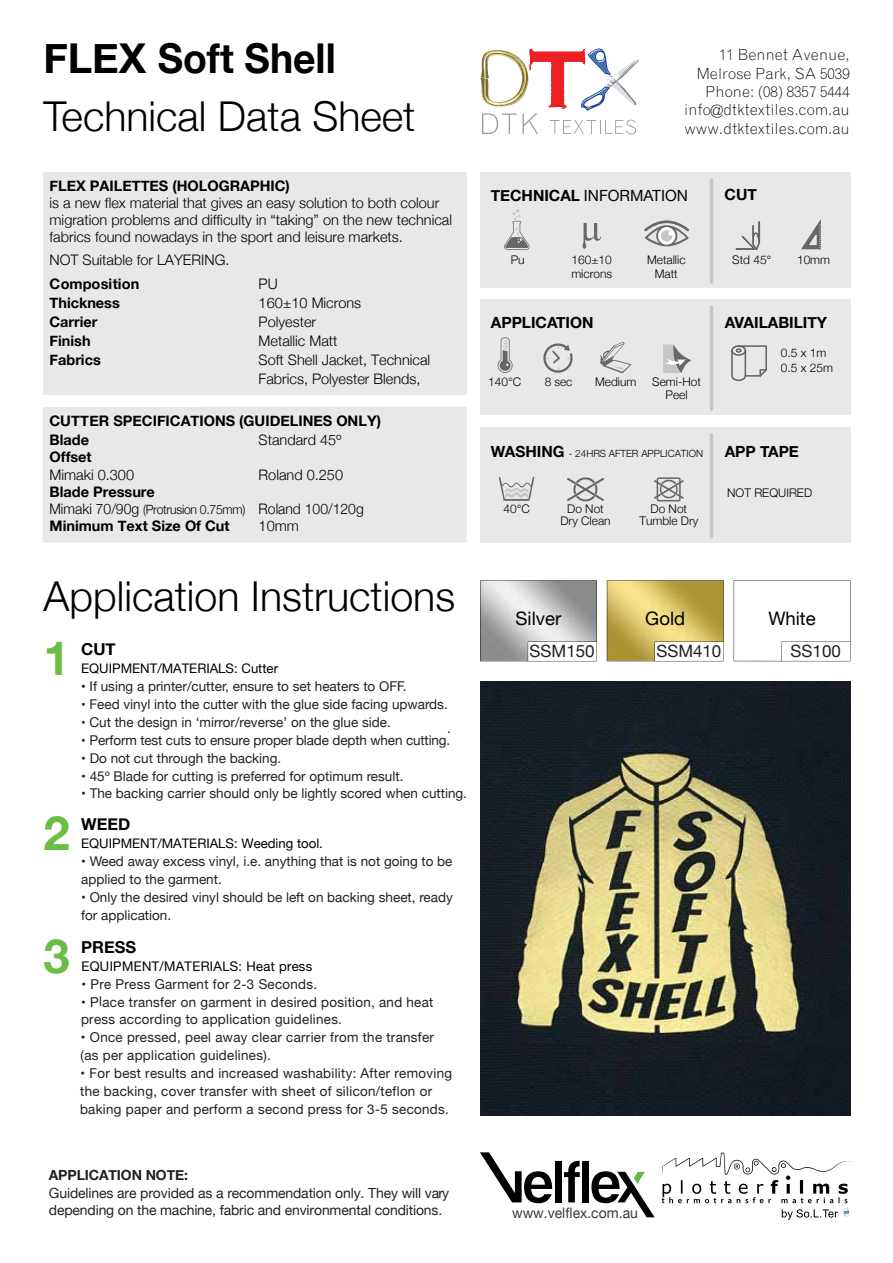
<style>
.page{position:relative;width:893px;height:1263px;background:#fff}
.page>*{position:absolute;margin:0;border:0;box-sizing:border-box;transform-origin:0 0}
.t1{font:700 47.25px "Helvetica Neue";color:#6cbd45}
.t2{font:300 41.1px "Helvetica Neue";color:#000}
.t3{font:700 41.1px "Helvetica Neue";color:#000}
.t4{font:18.6px "Helvetica Neue";color:#000}
.t5{font:16.95px "Helvetica Neue";color:#231f20}
.t6{font:700 16.5px "Helvetica Neue";color:#000}
.t7{font:700 15.45px "Helvetica Neue";color:#000}
.t8{font:15.45px "Helvetica Neue";color:#000}
.t9{font:300 15.3px/18.3px "Grotesque MT Std";letter-spacing:.005em;color:#000;text-align:right}
.t10{font:300 14.55px/17px "Helvetica Neue";color:#000}
.t11{font:700 14.55px/17px "Helvetica Neue";color:#000}
.t12{font:14.55px "Helvetica Neue";color:#383938;scale:.96 1}
.t13{font:13.95px/16.8px "Helvetica Neue";letter-spacing:-.01em;color:#232020}
.t14{font:700 13.95px "Helvetica Neue";letter-spacing:-.01em;color:#232020}
.t15{font:13.5px/17.9px "Helvetica Neue";color:#232020}
.t16{font:13.2px "Helvetica Neue";color:#000}
.t17{font:300 11.85px/14.2px "Helvetica Neue";color:#000;text-align:center}
.t18{font:300 9.9px "Helvetica Neue";color:#000}
.s1{font-weight:300}
.s2{font-weight:300;font-size:12.75px}
.s3{font-size:13.2px;color:#000}
.s4{font-size:13.05px}
.s5{font-weight:700}
.s6{font-weight:700;font-size:15.45px}
</style>
<div class="page">
<svg style="left:480px;top:580px;width:117px;height:81px"></svg>
<svg style="left:607px;top:580px;width:117px;height:81px;background:#d2bf72"></svg>
<svg style="left:734px;top:580px;width:116px;height:81px"></svg>
<div style="left:480px;top:172px;width:371px;height:116px;background:#e9e8e9"></div>
<div style="left:480px;top:427px;width:371px;height:116px;background:#e9e8e9"></div>
<div style="left:480px;top:300px;width:371px;height:115px;background:#e9e8e9"></div>
<div style="left:43px;top:407px;width:424px;height:136px;background:#e9e8e9"></div>
<svg style="left:644px;top:220px;width:45px;height:26px"></svg>
<svg style="left:582px;top:223px;width:19px;height:26px"></svg>
<svg style="left:504px;top:209px;width:26px;height:41px"></svg>
<svg style="left:710px;top:178px;width:3px;height:106px"></svg>
<svg style="left:735px;top:221px;width:25px;height:29px"></svg>
<svg style="left:801px;top:219px;width:20px;height:30px"></svg>
<svg style="left:567px;top:477px;width:37px;height:25px"></svg>
<svg style="left:654px;top:477px;width:30px;height:24px"></svg>
<svg style="left:499px;top:477px;width:35px;height:24px"></svg>
<svg style="left:710px;top:433px;width:3px;height:105px"></svg>
<svg style="left:543px;top:343px;width:30px;height:30px"></svg>
<svg style="left:497px;top:337px;width:16px;height:36px"></svg>
<svg style="left:663px;top:344px;width:29px;height:29px"></svg>
<svg style="left:600px;top:342px;width:32px;height:31px"></svg>
<svg style="left:710px;top:305px;width:3px;height:106px"></svg>
<svg style="left:731px;top:345px;width:36px;height:36px"></svg>
<div style="left:43px;top:172px;width:424px;height:223px;background:#e9e8e9"></div>
<svg style="left:480px;top:48px;width:159px;height:86px"></svg>
<svg style="left:480px;top:1152px;width:72px;height:51px"></svg>
<div style="left:555px;top:1161px;width:6px;height:41px;background:#000"></div>
<svg style="left:564px;top:1161px;width:16px;height:41px"></svg>
<div style="left:582px;top:1161px;width:7px;height:41px;background:#000"></div>
<svg style="left:591px;top:1153px;width:260px;height:67px"></svg>
<img style="left:480px;top:682px;width:370px;height:434px">
<h2 class="t3" style="left:43px;top:27px;width:294px">FLEX Soft Shell</h2>
<h2 class="t2" style="left:43px;top:83px;width:374px">Technical Data Sheet</h2>
<p class="t11" style="left:50px;top:178px;width:242px">FLEX PAILETTES (HOLOGRAPHIC)</p>
<p class="t10" style="left:50px;top:193px;width:404px">is a new flex material that gives an easy solution to both colour migration problems and difficulty in “taking” on the new technical fabrics found nowadays in the sport and leisure markets.</p>
<p class="t10" style="left:50px;top:251px;width:181px">NOT Suitable for LAYERING.</p>
<p class="t11" style="left:50px;top:275px;width:91px">Composition</p>
<p class="t10" style="left:259px;top:274px;width:21px">PU</p>
<p class="t11" style="left:50px;top:295px;width:72px">Thickness</p>
<p class="t10" style="left:259px;top:293px;width:104px">160±10 Microns</p>
<p class="t11" style="left:50px;top:314px;width:50px">Carrier</p>
<p class="t10" style="left:259px;top:312px;width:59px">Polyester</p>
<p class="t11" style="left:50px;top:333px;width:43px">Finish</p>
<p class="t10" style="left:259px;top:331px;width:80px">Metallic Matt</p>
<p class="t11" style="left:50px;top:352px;width:53px">Fabrics</p>
<p class="t10" style="left:259px;top:349px;width:173px;line-height:19.2px">Soft Shell Jacket, Technical<br>Fabrics, Polyester Blends,</p>
<p class="t11" style="left:50px;top:412px;width:333px;line-height:19.4px">CUTTER SPECIFICATIONS (GUIDELINES ONLY)<br>Blade</p>
<p class="t10" style="left:259px;top:431px;width:84px">Standard 45º</p>
<p class="t11" style="left:50px;top:449px;width:44px">Offset</p>
<p class="t10" style="left:50px;top:465px;width:86px">Mimaki 0.300</p>
<p class="t10" style="left:259px;top:465px;width:86px">Roland 0.250</p>
<p class="t11" style="left:50px;top:483px;width:316px">Blade Pressure<br><span class="s1">Mimaki 70/90g</span> <span class="s2">(Protrusion 0.75mm)</span> <span class="s1">Roland 100/120g<br></span>Minimum Text Size Of Cut</p>
<p class="t10" style="left:259px;top:516px;width:42px">10mm</p>
<h2 class="t2" style="left:44px;top:563px;width:413px">Application Instructions</h2>
<h1 class="t1" style="left:44px;top:621px;width:28px">1</h1>
<p class="t6" style="left:81px;top:637px;width:36px">CUT</p>
<p class="t16" style="left:81px;top:659px;width:198px">EQUIPMENT/MATERIALS: Cutter</p>
<p class="t15" style="left:81px;top:678px;width:327px"><span class="s3">•</span> If using a printer/cutter, ensure to set heaters to OFF.</p>
<p class="t15" style="left:81px;top:696px;width:368px"><span class="s4">•</span> Feed vinyl into the cutter with the glue side facing upwards.</p>
<p class="t15" style="left:81px;top:714px;width:311px"><span class="s4">•</span> Cut the design in ‘mirror/reverse’ on the glue side.</p>
<p class="t15" style="left:81px;top:732px;width:371px"><span class="s4">•</span> Perform test cuts to ensure proper blade depth when cutting.</p>
<p class="t15" style="left:81px;top:750px;width:202px">• Do not cut through the backing.</p>
<p class="t15" style="left:81px;top:767px;width:324px">• 45º Blade for cutting is preferred for optimum result.</p>
<p class="t15" style="left:81px;top:785px;width:387px">• The backing carrier should only be lightly scored when cutting.</p>
<p class="t15" style="left:447px;top:720px;width:5px">.</p>
<h1 class="t1" style="left:44px;top:796px;width:28px">2</h1>
<p class="t6" style="left:81px;top:811px;width:51px">WEED</p>
<p class="t16" style="left:81px;top:834px;width:243px">EQUIPMENT/MATERIALS: Weeding tool.</p>
<p class="t15" style="left:81px;top:853px;width:373px">• Weed away excess vinyl, i.e. anything that is not going to be applied to the garment.</p>
<p class="t15" style="left:81px;top:889px;width:373px">• Only the desired vinyl should be left on backing sheet, ready for application.</p>
<h1 class="t1" style="left:44px;top:919px;width:28px">3</h1>
<p class="t6" style="left:81px;top:934px;width:56px">PRESS</p>
<p class="t16" style="left:81px;top:959px;width:232px;rotate:-1deg">EQUIPMENT/MATERIALS: Heat press</p>
<p class="t15" style="left:81px;top:978px;width:237px;rotate:-1deg">• Pre Press Garment for 2-3 Seconds.</p>
<p class="t15" style="left:81px;top:997px;width:354px;line-height:17.2px;rotate:-1deg">• Place transfer on garment in desired position, and heat press according to application guidelines.</p>
<p class="t15" style="left:80px;top:1033px;width:355px;line-height:16.2px;rotate:-1deg">• Once pressed, peel away clear carrier from the transfer (as per application guidelines).</p>
<p class="t15" style="left:79px;top:1068px;width:374px;rotate:-1deg">• For best results and increased washability: After removing the backing, cover transfer with sheet of silicon/teflon or baking paper and perform a second press for 3-5 seconds.</p>
<p class="t14" style="left:49px;top:1164px;width:140px">APPLICATION NOTE:</p>
<p class="t13" style="left:49px;top:1186px;width:402px">Guidelines are provided as a recommendation only. They will vary depending on the machine, fabric and environmental conditions.</p>
<p class="t9" style="left:684px;top:46px;width:167px">11 Bennet Avenue,<br>Melrose Park, SA 5039<br>Phone: (08) 8357 5444 info@dtktextiles.com.au www.dtktextiles.com.au</p>
<p class="t8" style="left:491px;top:184px;width:199px"><span class="s5">TECHNICAL</span> INFORMATION</p>
<p class="t7" style="left:725px;top:183px;width:34px">CUT</p>
<p class="t17" style="left:511px;top:251px;width:15px">Pu</p>
<p class="t17" style="left:571px;top:251px;width:42px;text-align:left">160±10 microns</p>
<p class="t17" style="left:647px;top:251px;width:40px">Metallic<br>Matt</p>
<p class="t17" style="left:732px;top:251px;width:41px">Std 45°</p>
<p class="t17" style="left:797px;top:251px;width:35px">10mm</p>
<p class="t7" style="left:491px;top:310px;width:104px">APPLICATION</p>
<p class="t7" style="left:725px;top:310px;width:104px">AVAILABILITY</p>
<p class="t17" style="left:488px;top:374px;width:35px">140°C</p>
<p class="t17" style="left:545px;top:374px;width:29px">8 sec</p>
<p class="t17" style="left:652px;top:375px;width:50px;line-height:12.8px">Semi-Hot<br>Peel</p>
<p class="t17" style="left:595px;top:374px;width:43px">Medium</p>
<p class="t18" style="left:491px;top:446px;width:214px"><span class="s6">WASHING</span> - 24HRS AFTER APPLICATION</p>
<p class="t17" style="left:503px;top:501px;width:28px">40°C</p>
<p class="t17" style="left:560px;top:502px;width:52px;line-height:11.9px">Do Not<br>Dry Clean</p>
<p class="t17" style="left:639px;top:502px;width:60px;line-height:11.9px">Do Not<br>Tumble Dry</p>
<p class="t17" style="left:781px;top:345px;width:54px;text-align:left">0.5 x 1m<br>0.5 x 25m</p>
<p class="t7" style="left:725px;top:440px;width:76px">APP TAPE</p>
<p class="t17" style="left:727px;top:485px;width:86px">NOT REQUIRED</p>
<h3 class="t4" style="left:515px;top:605px;width:47px">Silver</h3>
<p class="t5" style="left:530px;top:639px;width:66px">SSM150</p>
<h3 class="t4" style="left:645px;top:605px;width:41px">Gold</h3>
<p class="t5" style="left:656px;top:639px;width:66px">SSM410</p>
<h3 class="t4" style="left:768px;top:605px;width:49px">White</h3>
<p class="t5" style="left:791px;top:639px;width:52px">SS100</p>
<p class="t12" style="left:512px;top:1202px;width:133px">www.velflex.com.au</p>
</div>
